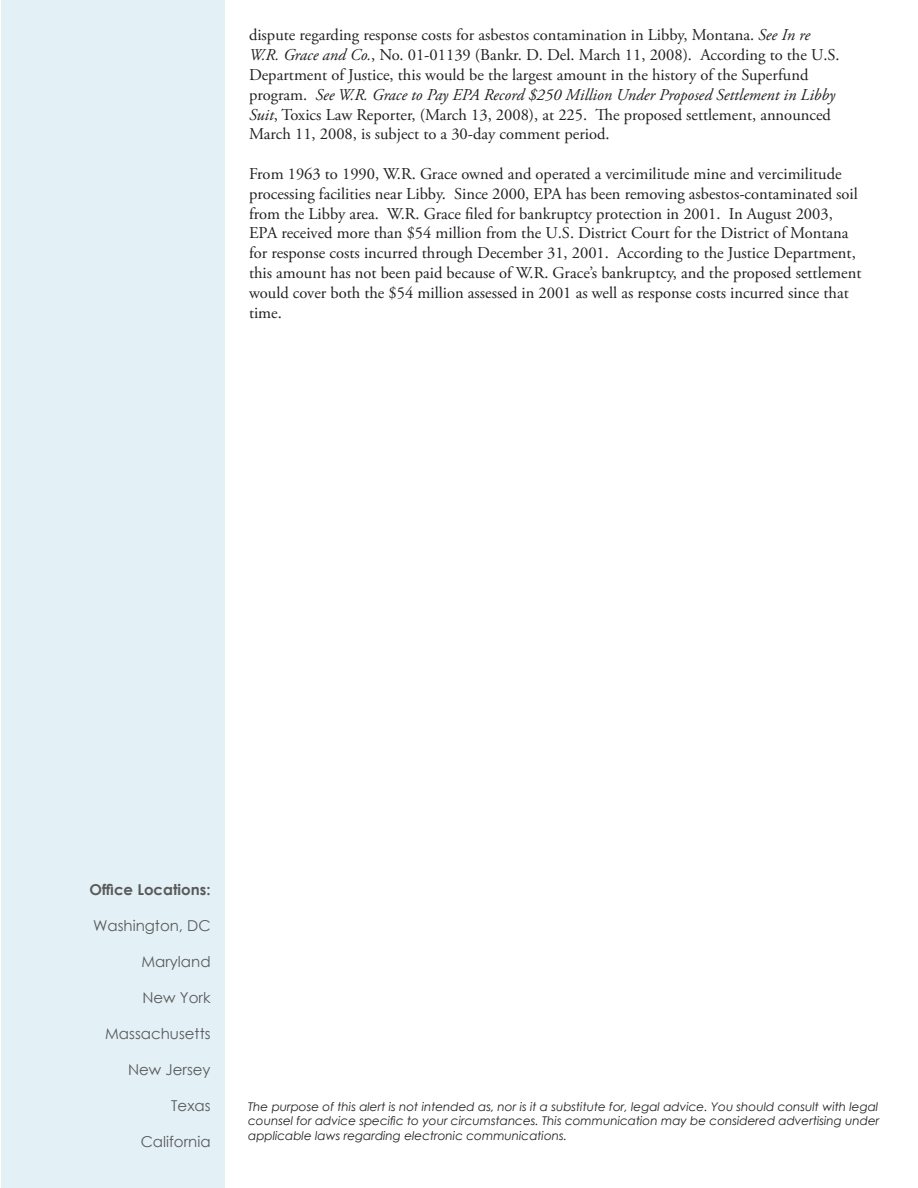
<style>
.page{position:relative;width:918px;height:1188px;background:#fff}
.page>*{position:absolute;margin:0;border:0;box-sizing:border-box;transform-origin:0 0}
.Article_Text{font:16.5px/19.8px "Adobe Garamond Pro";color:#231f20}
.t1{font:15px "Century Gothic";color:#5a5a5a}
.Side_Bar_Text{font:700 15px "Century Gothic";color:#5a5a5a}
.Disclaimer{font:italic 12px/14.4px "Century Gothic";color:#231f20;text-align:justify}
.s1{font-style:italic}
</style>
<div class="page">
<div style="left:1px;top:0;width:224px;height:1187px;background:#e3f1f7"></div>
<p class="Article_Text" style="left:249px;top:26px;width:592px">dispute regarding response costs for asbestos contamination in Libby, Montana. <span class="s1">See In re W.R. Grace and Co.</span>, No. 01-01139 (Bankr. D. Del. March 11, 2008). According to the U.S.<br>Department of Justice, this would be the largest amount in the history of the Superfund program. <span class="s1">See W.R. Grace to Pay EPA Record $250 Million Under Proposed Settlement in Libby Suit</span>, Toxics Law Reporter, (March 13, 2008), at 225. The proposed settlement, announced March 11, 2008, is subject to a 30-day comment period.</p>
<p class="Article_Text" style="left:249px;top:165px;width:614px">From 1963 to 1990, W.R. Grace owned and operated a vercimilitude mine and vercimilitude processing facilities near Libby. Since 2000, EPA has been removing asbestos-contaminated soil from the Libby area. W.R. Grace filed for bankruptcy protection in 2001. In August 2003, EPA received more than $54 million from the U.S. District Court for the District of Montana for response costs incurred through December 31, 2001. According to the Justice Department, this amount has not been paid because of W.R. Grace’s bankruptcy, and the proposed settlement would cover both the $54 million assessed in 2001 as well as response costs incurred since that time.</p>
<p class="Side_Bar_Text" style="left:89px;top:878px;width:123px">Office Locations:</p>
<p class="t1" style="left:93px;top:915px;width:119px">Washington, DC</p>
<p class="t1" style="left:141px;top:951px;width:71px">Maryland</p>
<p class="t1" style="left:142px;top:987px;width:70px">New York</p>
<p class="t1" style="left:105px;top:1023px;width:107px">Massachusetts</p>
<p class="t1" style="left:128px;top:1059px;width:84px">New Jersey</p>
<p class="t1" style="left:171px;top:1095px;width:41px">Texas</p>
<p class="t1" style="left:141px;top:1131px;width:71px">California</p>
<p class="Disclaimer" style="left:248px;top:1099px;width:633px">The purpose of this alert is not intended as, nor is it a substitute for, legal advice. You should consult with legal counsel for advice specific to your circumstances. This communication may be considered advertising under applicable laws regarding electronic communications.</p>
</div>
